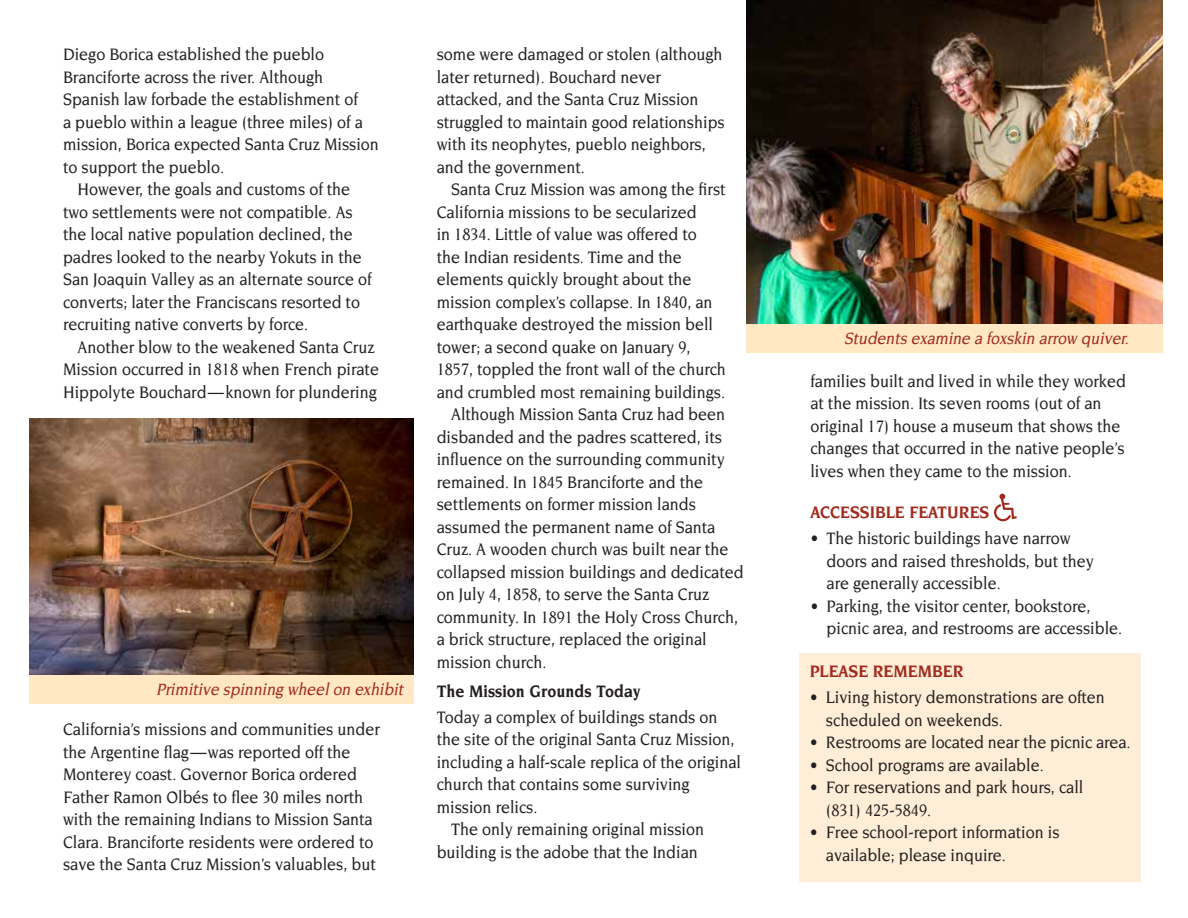
<style>
.page{position:relative;width:1188px;height:918px;background:#fff}
.page>*{position:absolute;margin:0;border:0;box-sizing:border-box;transform-origin:0 0}
.t1{font:500 18px/22.5px "Novarese";color:#231f20;scale:.9 1}
.t2{font:700 18px "Novarese";color:#a02a1d;scale:.9 1}
.t3{font:700 18px "Novarese";color:#231f20;scale:.9 1}
.t4{font:italic 500 17.7px "Novarese";color:#a02a1d;scale:.9 1}
</style>
<div class="page">
<svg style="left:994px;top:494px;width:23px;height:28px"></svg>
<div style="left:800px;top:653px;width:341px;height:229px;background:#ffeed7"></div>
<img style="left:29px;top:418px;width:385px;height:258px">
<div style="left:29px;top:676px;width:385px;height:28px;background:#ffe8c3"></div>
<img style="left:746px;top:0;width:416px;height:324px">
<div style="left:746px;top:324px;width:416px;height:28px;background:#ffe8c3"></div>
<p class="t1" style="left:63px;top:43px;width:352px">Diego Borica established the pueblo Branciforte across the river. Although Spanish law forbade the establishment of<br>a pueblo within a league (three miles) of a mission, Borica expected Santa Cruz Mission to support the pueblo.</p>
<p class="t1" style="left:63px;top:178px;width:344px;text-indent:14px">However, the goals and customs of the two settlements were not compatible. As the local native population declined, the padres looked to the nearby Yokuts in the San Joaquin Valley as an alternate source of converts; later the Franciscans resorted to recruiting native converts by force.</p>
<p class="t1" style="left:63px;top:336px;width:353px;text-align:center">Another blow to the weakened Santa Cruz<br>Mission occurred in 1818 when French pirate<br>Hippolyte Bouchard — known for plundering</p>
<p class="t4" style="left:156px;top:680px;width:280px">Primitive spinning wheelon exhibit</p>
<p class="t1" style="left:63px;top:718px;width:354px">California’s missions and communities under the Argentine flag — was reported off the Monterey coast. Governor Borica ordered Father Ramon Olbés to flee 30 miles north with the remaining Indians to Mission Santa Clara. Branciforte residents were ordered to save the Santa Cruz Mission’s valuables, but</p>
<p class="t1" style="left:437px;top:43px;width:322px">some were damaged or stolen (although later returned). Bouchard never attacked, and the Santa Cruz Mission struggled to maintain good relationships with its neophytes, pueblo neighbors, and the government.</p>
<p class="t1" style="left:437px;top:178px;width:323px;text-indent:14px">Santa Cruz Mission was among the first California missions to be secularized<br>in 1834. Little of value was offered to<br>the Indian residents. Time and the elements quickly brought about the mission complex’s collapse. In 1840, an earthquake destroyed the mission bell tower; a second quake on January 9, 1857, toppled the front wall of the church and crumbled most remaining buildings.</p>
<p class="t1" style="left:437px;top:403px;width:343px;text-indent:14px">Although Mission Santa Cruz had been disbanded and the padres scattered, its influence on the surrounding community remained. In 1845 Branciforte and the settlements on former mission lands assumed the permanent name of Santa Cruz. A wooden church was built near the collapsed mission buildings and dedicated on July 4, 1858, to serve the Santa Cruz community. In 1891 the Holy Cross Church, a brick structure, replaced the original mission church.</p>
<h3 class="t3" style="left:437px;top:681px;width:228px">The Mission Grounds Today</h3>
<p class="t1" style="left:437px;top:706px;width:340px">Today a complex of buildings stands on the site of the original Santa Cruz Mission, including a half-scale replica of the original church that contains some surviving mission relics.</p>
<p class="t1" style="left:437px;top:818px;width:299px;text-indent:14px">The only remaining original mission building is the adobe that the Indian</p>
<p class="t4" style="left:844px;top:328px;width:322px">Students examine a foxskin arrow quiver.</p>
<p class="t1" style="left:810px;top:369px;width:352px">families built and lived in while they worked at the mission. Its seven rooms (out of an original 17) house a museum that shows the changes that occurred in the native people’s lives when they came to the mission.</p>
<h2 class="t2" style="left:810px;top:502px;width:201px">ACCESSIBLE FEATURES</h2>
<p class="t1" style="left:827px;top:527px;width:299px;text-indent:-16px">• The historic buildings have narrow doors and raised thresholds, but they are generally accessible.</p>
<p class="t1" style="left:827px;top:594px;width:330px;text-indent:-16px">• Parking, the visitor center, bookstore, picnic area, and restrooms are accessible.</p>
<h2 class="t2" style="left:810px;top:661px;width:173px">PLEASE REMEMBER</h2>
<p class="t1" style="left:826px;top:686px;width:312px;text-indent:-16px">• Living history demonstrations are often scheduled on weekends.</p>
<p class="t1" style="left:810px;top:731px;width:358px">• Restrooms are located near the picnic area.</p>
<p class="t1" style="left:810px;top:753px;width:262px">• School programs are available.</p>
<p class="t1" style="left:826px;top:776px;width:288px;text-indent:-16px">• For reservations and park hours, call (831) 425-5849.</p>
<p class="t1" style="left:826px;top:821px;width:261px;text-indent:-16px">• Free school-report information is available; please inquire.</p>
</div>
